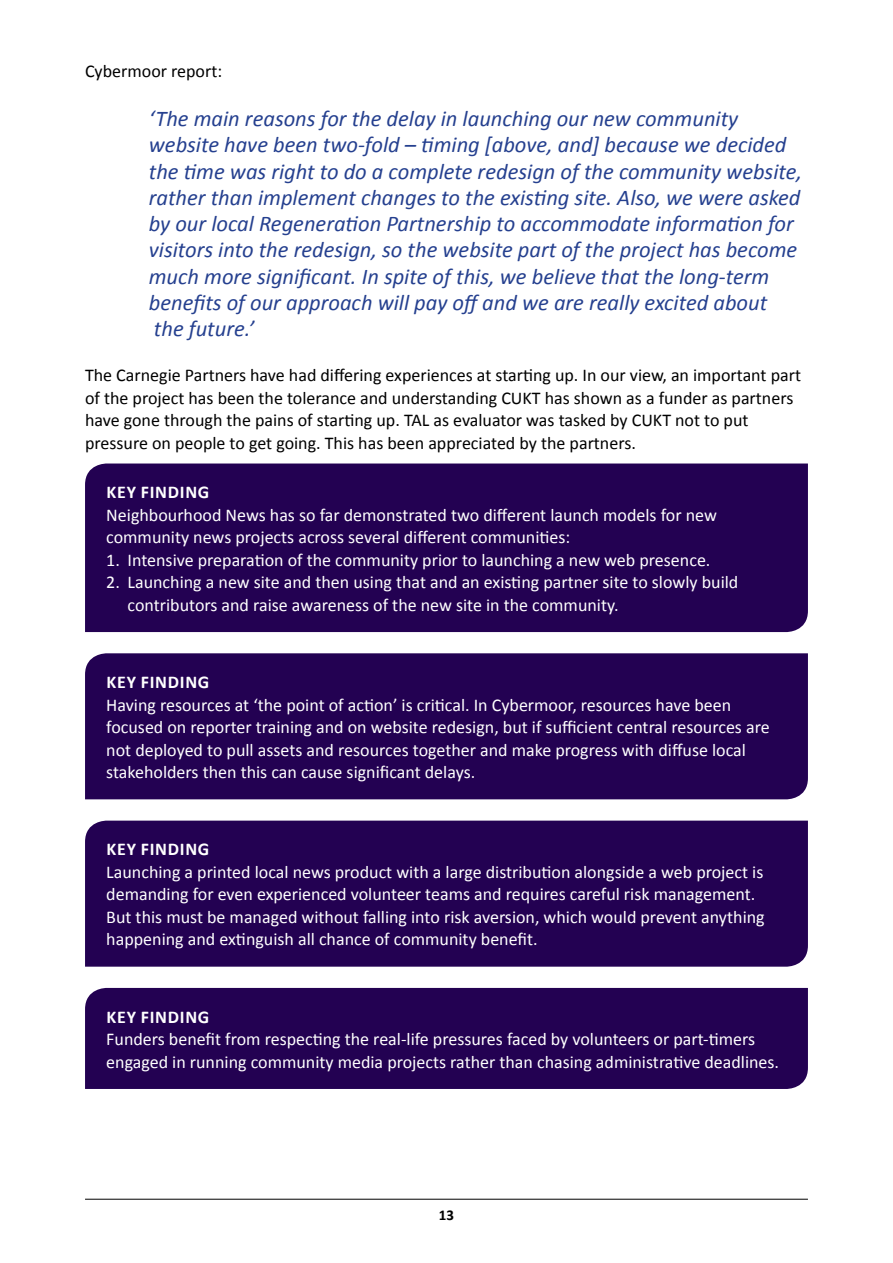
<style>
.page{position:relative;width:893px;height:1263px;background:#fff}
.page>*{position:absolute;margin:0;border:0;box-sizing:border-box;transform-origin:0 0}
.t1{font:italic 22.5px/26.2px "Calibri";color:#25408f}
.t2{font:18px/22.5px "Calibri";color:#fff}
.t3{font:18px/22.5px "Calibri";color:#000}
.t4{font:700 18px "Calibri";letter-spacing:.04em;color:#fff}
.t5{font:700 15px "Calibri";color:#000}
</style>
<div class="page">
<hr style="left:85px;top:1199px;width:723px;height:1px;background:#000">
<div style="left:85px;top:653px;width:723px;height:146px;background:#230152"></div>
<div style="left:85px;top:463px;width:723px;height:169px;background:#230152"></div>
<div style="left:85px;top:821px;width:723px;height:146px;background:#230152"></div>
<div style="left:85px;top:988px;width:723px;height:101px;background:#230152"></div>
<p class="t3" style="left:85px;top:60px;width:139px">Cybermoor report:</p>
<p class="t1" style="left:149px;top:105px;width:655px">‘The main reasons for the delay in launching our new community website have been two-fold – timing [above, and] because we decided the time was right to do a complete redesign of the community website, rather than implement changes to the existing site. Also, we were asked by our local Regeneration Partnership to accommodate information for visitors into the redesign, so the website part of the project has become much more significant. In spite of this, we believe that the long-term benefits of our approach will pay offand we are really excited about the future.’</p>
<p class="t3" style="left:85px;top:364px;width:717px">The Carnegie Partners have had differing experiences at starting up. In our view, an important part of the project has been the tolerance and understanding CUKT has shown as a funder as partners have gone through the pains of starting up. TAL as evaluator was tasked by CUKT not to put pressure on people to get going. This has been appreciated by the partners.</p>
<p class="t4" style="left:107px;top:481px;width:104px">KEY FINDING</p>
<p class="t2" style="left:106px;top:504px;width:612px">Neighbourhood News has so far demonstrated two different launch models for new community news projects across several different communities:</p>
<p class="t2" style="left:106px;top:549px;width:606px">1. Intensive preparation of the community prior to launching a new web presence.</p>
<p class="t2" style="left:128px;top:571px;width:612px;text-indent:-21px">2. Launching a new site and then using that and an existing partner site to slowly build contributors and raise awareness of the new site in the community.</p>
<p class="t4" style="left:107px;top:671px;width:104px">KEY FINDING</p>
<p class="t2" style="left:106px;top:693px;width:665px">Having resources at ‘the point of action’ is critical. In Cybermoor, resources have been focused on reporter training and on website redesign, but if sufficient central resources are not deployed to pull assets and resources together and make progress with diffuse local stakeholders then this can cause significant delays.</p>
<p class="t4" style="left:107px;top:838px;width:104px">KEY FINDING</p>
<p class="t2" style="left:106px;top:861px;width:660px">Launching a printed local news product with a large distribution alongside a web project is demanding for even experienced volunteer teams and requires careful risk management.<br>But this must be managed without falling into risk aversion, which would prevent anything happening and extinguish all chance of community benefit.</p>
<p class="t4" style="left:107px;top:1005px;width:104px">KEY FINDING</p>
<p class="t2" style="left:106px;top:1028px;width:674px">Funders benefit from respecting the real-life pressures faced by volunteers or part-timers engaged in running community media projects rather than chasing administrative deadlines.</p>
<p class="t5" style="left:439px;top:1206px;width:17px">13</p>
</div>
